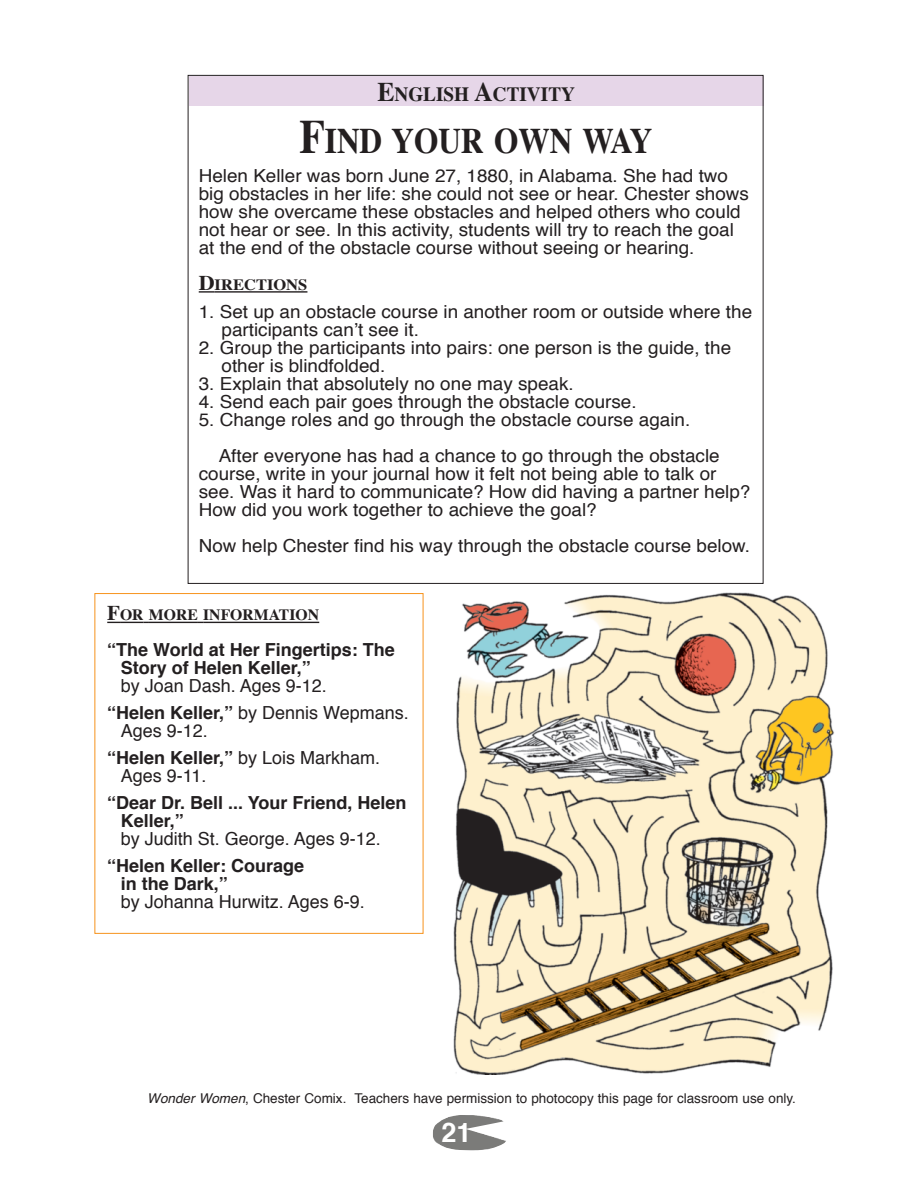
<style>
.page{position:relative;width:918px;height:1188px;background:#fff}
.page>*{position:absolute;margin:0;border:0;box-sizing:border-box;transform-origin:0 0}
.t1{font:700 36px "Times";color:#231f20;scale:.87 1}
.t2{font:700 27px "Helvetica";color:#fff}
.t3{font:700 20.25px "Times";color:#231f20;scale:.95 1}
.t4{font:18px/18px "Helvetica";color:#231f20;scale:1.05 1}
.t5{font:18px/27px "Helvetica";color:#231f20}
.t6{font:700 18px/18px "Helvetica";color:#231f20}
.t7{font:700 15.75px "Times";color:#231f20}
.t8{font:700 15.75px "Times";color:#231f20;scale:1.05 1}
.t9{font:13.5px "Helvetica";color:#231f20}
.s1{font-size:27px}
.s2{font-size:48px}
.s3{font-size:21px}
.s4{font-weight:700}
.s5{font-style:italic}
</style>
<div class="page">
<div style="left:189px;top:76px;width:575px;height:30px;background:#e6d6e8"></div>
<svg style="left:199px;top:291px;width:16px;height:2px"></svg>
<hr style="left:215px;top:291px;width:92px;height:2px;background:#231f20">
<img style="left:453px;top:592px;width:381px;height:483px">
<div style="left:94px;top:593px;width:329px;height:341px;border:1px solid #f7931d"></div>
<svg style="left:107px;top:622px;width:42px;height:1px"></svg>
<hr style="left:149px;top:622px;width:49px;height:1px;background:#231f20">
<hr style="left:203px;top:622px;width:116px;height:1px;background:#231f20">
<img style="left:433px;top:1115px;width:73px;height:35px">
<p class="t3" style="left:377px;top:85px;width:210px"><span class="s1">E</span>NGLISH <span class="s1">A</span>CTIVITY</p>
<h1 class="t1" style="left:299px;top:126px;width:407px"><span class="s2">F</span>IND YOUR OWN WAY</h1>
<p class="t4" style="left:199px;top:168px;width:526px">Helen Keller was born June 27, 1880, in Alabama. She had two big obstacles in her life: she could not see or hear. Chester shows how she overcame these obstacles and helped others who could not hear or see. In this activity, students will try to reach the goal at the end of the obstacle course without seeing or hearing.</p>
<p class="t8" style="left:199px;top:278px;width:105px"><span class="s3">D</span>IRECTIONS</p>
<p class="t4" style="left:222px;top:304px;width:507px;text-indent:-23px">1. Set up an obstacle course in another room or outside where the participants can’t see it.</p>
<p class="t4" style="left:222px;top:340px;width:487px;text-indent:-23px">2. Group the participants into pairs: one person is the guide, the other is blindfolded.</p>
<p class="t4" style="left:199px;top:376px;width:359px">3. Explain that absolutely no one may speak.</p>
<p class="t4" style="left:199px;top:394px;width:419px">4. Send each pair goes through the obstacle course.</p>
<p class="t4" style="left:219px;top:403px;width:479px;line-height:36px;text-indent:-20px">5. Change roles and go through the obstacle course again.<br>After everyone has had a chance to go through the obstacle</p>
<p class="t4" style="left:199px;top:466px;width:527px">course, write in your journal how it felt not being able to talk or see. Was it hard to communicate? How did having a partner help?<br>How did you work together to achieve the goal?</p>
<p class="t4" style="left:199px;top:538px;width:527px">Now help Chester find his way through the obstacle course below.</p>
<p class="t7" style="left:107px;top:608px;width:214px"><span class="s3">F</span>OR MORE INFORMATION</p>
<p class="t6" style="left:121px;top:642px;width:276px;text-indent:-13px">“The World at Her Fingertips: The<br>Story of Helen Keller,”</p>
<p class="t5" style="left:107px;top:674px;width:303px;text-indent:13px">by Joan Dash. Ages 9-12.<br><span class="s4">“Helen Keller,”</span> by Dennis Wepmans.</p>
<p class="t5" style="left:107px;top:719px;width:275px;text-indent:13px">Ages 9-12.<br><span class="s4">“Helen Keller,”</span> by Lois Markham.</p>
<p class="t5" style="left:121px;top:764px;width:87px">Ages 9-11.</p>
<p class="t6" style="left:121px;top:795px;width:287px;text-indent:-13px">“Dear Dr. Bell ... Your Friend, Helen<br>Keller,”</p>
<p class="t5" style="left:121px;top:827px;width:262px">by Judith St. George. Ages 9-12.</p>
<p class="t6" style="left:121px;top:858px;width:185px;text-indent:-13px">“Helen Keller: Courage in the Dark,”</p>
<p class="t5" style="left:121px;top:890px;width:246px">by Johanna Hurwitz. Ages 6-9.</p>
<p class="t9" style="left:147px;top:1093px;width:650px"><span class="s5">Wonder Women</span>, Chester Comix. Teachers have permission to photocopy this page for classroom use only.</p>
<h2 class="t2" style="left:441px;top:1121px;width:32px">21</h2>
</div>
